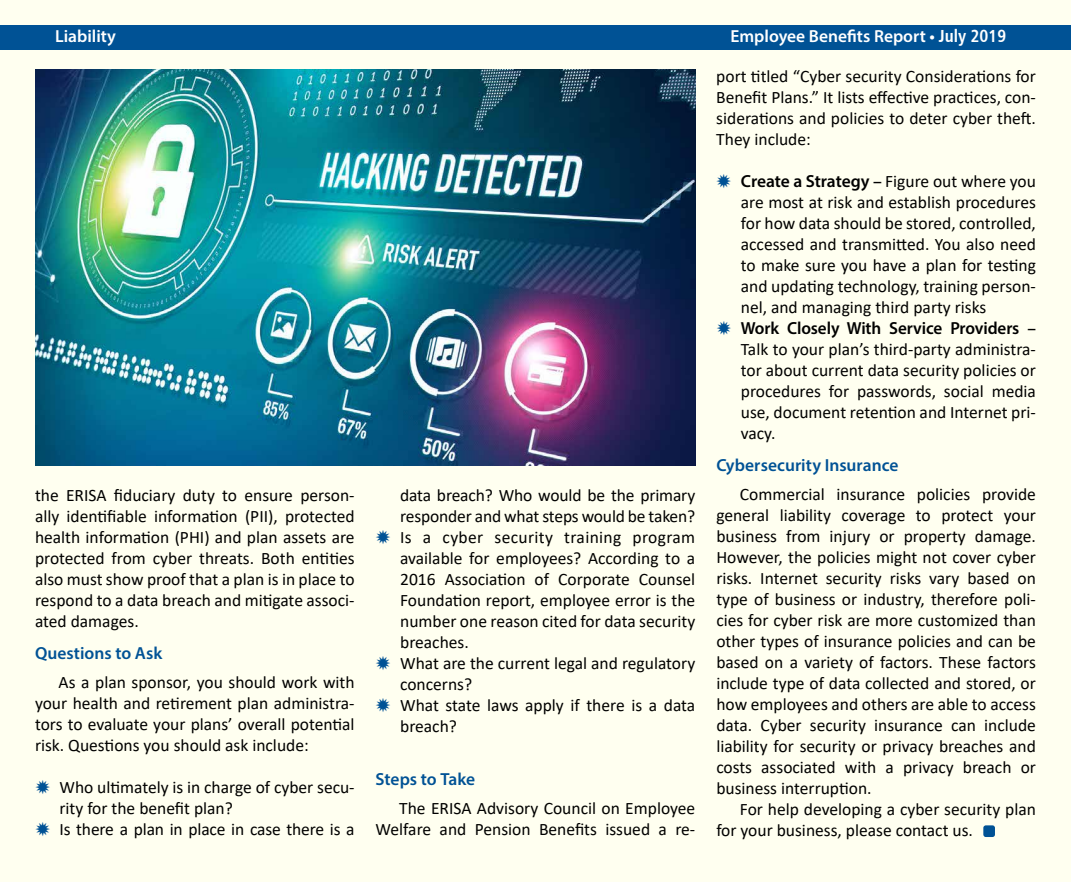
<style>
.page{position:relative;width:1071px;height:882px;background:#fff}
.page>*{position:absolute;margin:0;border:0;box-sizing:border-box;transform-origin:0 0}
.t1{font:17.5px/21px "Calibri";color:#000;text-align:justify}
.t2{font:600 17.5px "Myriad Pro";color:#005295}
.t3{font:600 17.5px "Myriad Pro";color:#fff}
.t4{font:600 17.5px "Myriad Pro";letter-spacing:-.005em;color:#000}
.s1{font-family:"Humanist 777 BT Bold Condensed B";font-weight:400}
.s2{font-family:"Myriad Pro";font-weight:600}
</style>
<div class="page">
<div style="left:1px;top:1px;width:1070px;height:881px;background:#fffff0"></div>
<div style="left:0;top:25px;width:1071px;height:24px;background:#005295"></div>
<div style="left:983px;top:825px;width:12px;height:12px;background:#005295;border-radius:3px"></div>
<img style="left:35px;top:69px;width:660px;height:397px">
<p class="t3" style="left:55px;top:25px;width:62px">Liability</p>
<p class="t3" style="left:730px;top:25px;width:278px">Employee Benefits Report • <span class="s1">July 2019</span></p>
<p class="t1" style="left:35px;top:485px;width:321px">the ERISA fiduciary duty to ensure person&shy;ally identifiable information (PII), protected health information (PHI) and plan assets are protected from cyber threats. Both entities also must show proof that a plan is in place to respond to a data breach and mitigate associ&shy;ated damages.</p>
<p class="t2" style="left:35px;top:642px;width:129px">Questions to Ask</p>
<p class="t1" style="left:35px;top:671px;width:321px;text-indent:24px">As a plan sponsor, you should work with your health and retirement plan administra&shy;tors to evaluate your plans’ overall potential risk. Questions you should ask include:</p>
<p class="t1" style="left:60px;top:776px;width:297px;text-align:left">Who ultimately is in charge of cyber secu&shy;rity for the benefit plan?<br>Is there a plan in place in case there is a</p>
<p class="t1" style="left:400px;top:485px;width:297px;text-align:left">data breach? Who would be the primary responder and what steps would be taken?<br>Is a cyber security training program available for employees? According to a<br>2016 Association of Corporate Counsel<br>Foundation report, employee error is the number one reason cited for data security breaches.<br>What are the current legal and regulatory concerns?<br>What state laws apply if there is a data breach?</p>
<p class="t2" style="left:376px;top:768px;width:101px">Steps to Take</p>
<p class="t1" style="left:376px;top:797px;width:321px;text-align:right">The ERISA Advisory Council on Employee<br>Welfare and Pension Benefits issued a re-</p>
<p class="t1" style="left:716px;top:66px;width:321px">port titled “Cyber security Considerations for Benefit Plans.” It lists effective practices, con&shy;siderations and policies to deter cyber theft.<br>They include:</p>
<p class="t1" style="left:741px;top:171px;width:297px"><span class="s2">Create a Strategy –</span> Figure out where you are most at risk and establish procedures for how data should be stored, controlled, accessed and transmitted. You also need to make sure you have a plan for testing and updating technology, training person&shy;nel, and managing third party risks</p>
<p class="t4" style="left:741px;top:317px;width:297px">Work Closely With Service Providers –</p>
<p class="t1" style="left:741px;top:339px;width:297px">Talk to your plan’s third-party administra&shy;tor about current data security policies or procedures for passwords, social media use, document retention and Internet pri&shy;vacy.</p>
<p class="t2" style="left:716px;top:454px;width:184px">Cybersecurity Insurance</p>
<p class="t1" style="left:716px;top:483px;width:321px;text-indent:24px">Commercial insurance policies provide general liability coverage to protect your business from injury or property damage.<br>However, the policies might not cover cyber risks. Internet security risks vary based on type of business or industry, therefore poli&shy;cies for cyber risk are more customized than other types of insurance policies and can be based on a variety of factors. These factors include type of data collected and stored, or how employees and others are able to access data. Cyber security insurance can include liability for security or privacy breaches and costs associated with a privacy breach or business interruption.</p>
<p class="t1" style="left:716px;top:798px;width:321px;text-indent:24px">For help developing a cyber security plan for your business, please contact us.</p>
</div>
